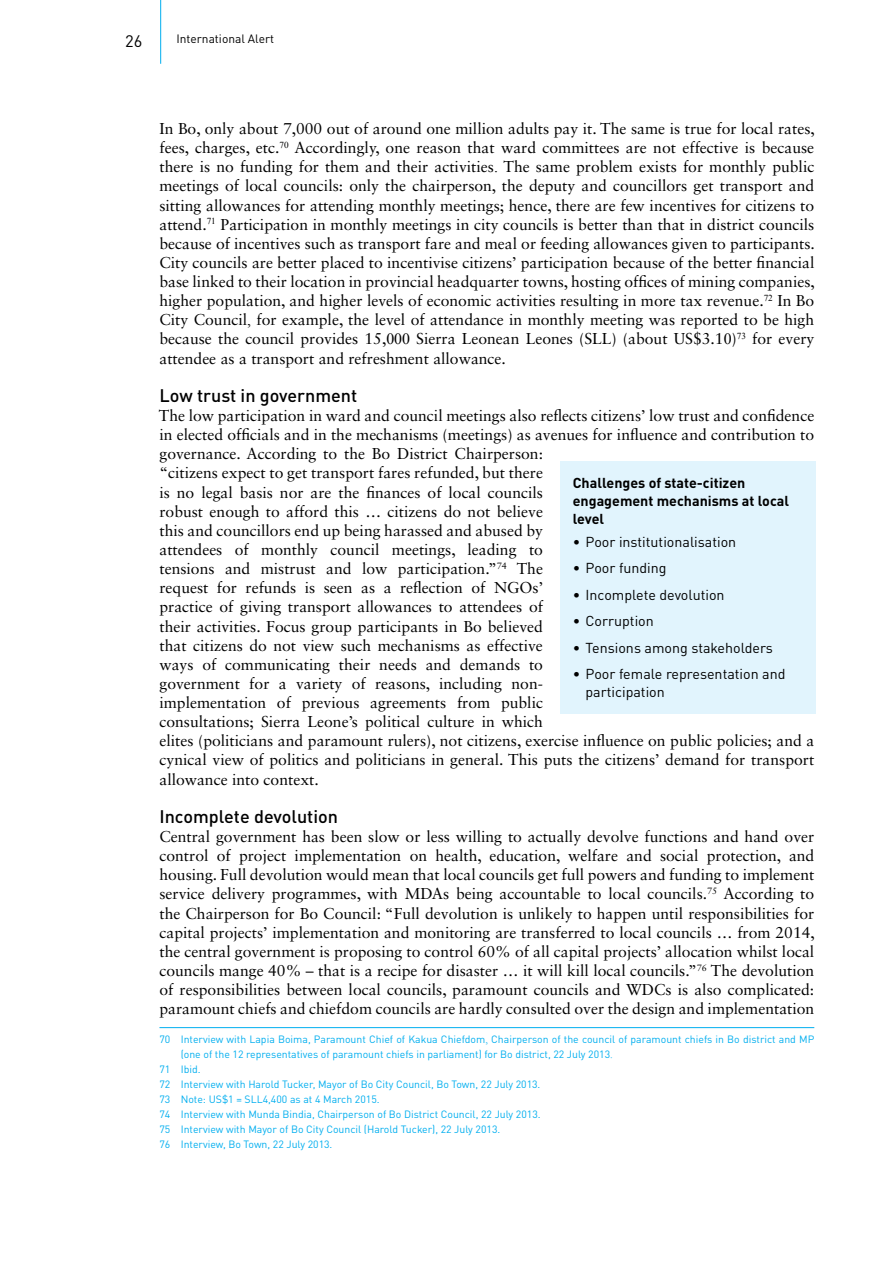
<style>
.page{position:relative;width:893px;height:1263px;background:#fff}
.page>*{position:absolute;margin:0;border:0;box-sizing:border-box;transform-origin:0 0}
.t1{font:500 18px "DIN Pro";color:#000}
.t2{font:16.5px "DIN Pro";color:#000}
.t3{font:15.75px/19.2px "Sabon LT Std";color:#000;text-align:justify}
.t4{font:14.25px/18px "DIN Pro";color:#000}
.t5{font:700 14.25px/18px "DIN Pro";color:#000}
.t6{font:12px "DIN Pro";color:#000}
.t7{font:10.5px "DIN Pro";color:#00aeef}
.s1{font-family:"Times New Roman"}
</style>
<div class="page">
<hr style="left:160px;top:0;width:1px;height:64px;background:#00aeef">
<hr style="left:159px;top:1027px;width:655px;height:1px;background:#00aeef">
<div style="left:560px;top:461px;width:255px;height:252px;background:#e1f4fd"></div>
<p class="t2" style="left:125px;top:28px;width:19px">26</p>
<p class="t6" style="left:176px;top:29px;width:99px">International Alert</p>
<p class="t3" style="left:159px;top:119px;width:657px">In Bo, only about 7,000 out of around one million adults pay it. The same is true for local rates, fees, charges, etc.<sup>70</sup> Accordingly, one reason that ward committees are not effective is because there is no funding for them and their activities<span class="s1">.</span> The same problem exists for monthly public meetings of local councils: only the chairperson, the deputy and councillors get transport and sitting allowances for attending monthly meetings; hence, there are few incentives for citizens to attend.<sup>71</sup> Participation in monthly meetings in city councils is better than that in district councils because of incentives such as transport fare and meal or feeding allowances given to participants.<br>City councils are better placed to incentivise citizens’ participation because of the better financial base linked to their location in provincial headquarter towns, hosting offices of mining companies, higher population, and higher levels of economic activities resulting in more tax revenue.<sup>72</sup> In Bo City Council<span class="s1">,</span> for example, the level of attendance in monthly meeting was reported to be high because the council provides 15,<span class="s1">000</span> Sierra Leonean Leones (SLL) (about US$3.1<span class="s1">0</span>)<sup>73</sup> for every attendee as a transport and refreshment allowance.</p>
<p class="t1" style="left:159px;top:381px;width:199px">Low trust in government</p>
<p class="t3" style="left:159px;top:406px;width:657px;text-align:left">The low participation in ward and council meetings also reflects citizens’ low trust and confidence in elected officials and in the mechanisms (meetings) as avenues for influence and contribution to governance. According to the Bo District Chairperson:<br>“citizens expect to get transport fares refunded, but there<br>is no legal basis nor are the finances of local councils<br>robust enough to afford this … citizens do not believe<br>this and councillors end up being harassed and abused by<br>attendees of monthly council meetings, leading to<br>tensions and mistrust and low participation.”<sup>74</sup> The<br>request for refunds is seen as a reflection of NGOs’<br>practice of giving transport allowances to attendees of<br>their activities. Focus group participants in Bo believed<br>that citizens do not view such mechanisms as effective<br>ways of communicating their needs and demands to<br>government for a variety of reasons, including non-<br>implementation of previous agreements from public<br>consultations; Sierra Leone’s political culture in which<br>elites (politicians and paramount rulers), not citizens, exercise influence on public policies; and a cynical view of politics and politicians in general. This puts the citizens’ demand for transport allowance into context.</p>
<p class="t1" style="left:159px;top:802px;width:180px">Incomplete devolution</p>
<p class="t3" style="left:159px;top:827px;width:657px">Central government has been slow or less willing to actually devolve functions and hand over control of project implementation on health, education, welfare and social protection, and housing. Full devolution would mean that local councils get full powers and funding to implement service delivery programmes, with MDAs being accountable to local councils.<sup>75</sup> According to the Chairperson for Bo Council: “Full devolution is unlikely to happen until responsibilities for capital projects’ implementation and monitoring are transferred to local councils … from 2014, the central government is proposing to control 60% of all capital projects’ allocation whilst local councils mange 40% – that is a recipe for disaster … it will kill local councils.”<sup>76</sup> The devolution of responsibilities between local councils, paramount councils and WDCs is also complicated: paramount chiefs and chiefdom councils are hardly consulted over the design and implementation</p>
<p class="t7" style="left:159px;top:1030px;width:656px">70 Interview with Lapia Boima, Paramount Chief of Kakua Chiefdom<span class="s1">,</span> Chairperson of the council of paramount chiefs in Bo district and MP</p>
<p class="t7" style="left:181px;top:1045px;width:434px">(one of the 12 representatives of paramount chiefs in parliament) for Bo district, 22 July 2013<span class="s1">.</span></p>
<p class="t7" style="left:159px;top:1060px;width:43px">71 Ibid.</p>
<p class="t7" style="left:159px;top:1075px;width:382px">72 Interview with Harold Tucker, Mayor of Bo City Council, Bo Town, 22 July 2013.</p>
<p class="t7" style="left:159px;top:1090px;width:222px">73 Note: US$1 = SLL4,400 as at 4 March 2015.</p>
<p class="t7" style="left:159px;top:1105px;width:383px">74 Interview with Munda Bindia, Chairperson of Bo District Council, 22 July 2013.</p>
<p class="t7" style="left:159px;top:1120px;width:342px">75 Interview with Mayor of Bo City Council (Harold Tucker), 22 July 2013.</p>
<p class="t7" style="left:159px;top:1135px;width:174px">76 Interview, Bo Town, 22 July 2013.</p>
<p class="t5" style="left:573px;top:472px;width:218px">Challenges of state-citizen engagement mechanisms at local level</p>
<p class="t4" style="left:573px;top:531px;width:165px">• Poor institutionalisation</p>
<p class="t4" style="left:573px;top:557px;width:95px">• Poor funding</p>
<p class="t4" style="left:573px;top:584px;width:153px">• Incomplete devolution</p>
<p class="t4" style="left:573px;top:610px;width:83px">• Corruption</p>
<p class="t4" style="left:573px;top:637px;width:202px">• Tensions among stakeholders</p>
<p class="t4" style="left:585px;top:663px;width:201px;text-indent:-13px">• Poor female representation and participation</p>
</div>
